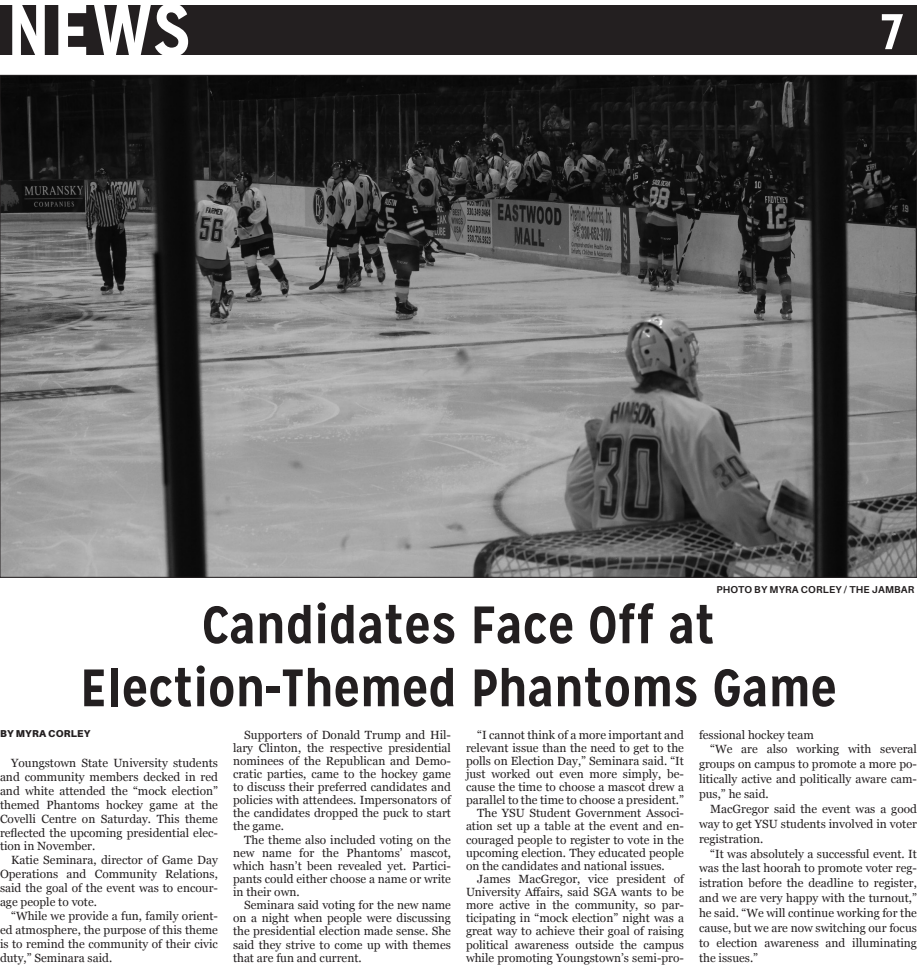
<style>
.page{position:relative;width:917px;height:979px;background:#fff}
.page>*{position:absolute;margin:0;border:0;box-sizing:border-box;transform-origin:0 0}
.Small_Headline{font:700 75px "Mission Gothic";color:#fff}
.t1{font:700 52.5px "Mission Gothic";color:#231f20}
.Small_Headline-2{font:700 50px "Mission Gothic";color:#fff}
.t2{font:11.88px/13.1px "Georgia";color:#231f20;text-align:justify}
.Large_Author___Photo{font:700 10px "Aileron";letter-spacing:.02em;color:#231f20}
.Large_Author___Photo-2{font:900 10px "Aileron";letter-spacing:.02em;color:#231f20}
</style>
<div class="page">
<div style="left:0;top:5px;width:917px;height:50px;background:#231f20"></div>
<img style="left:2px;top:77px;width:913px;height:499px">
<p class="Small_Headline" style="left:6px;top:-17px;width:186px">NEWS</p>
<p class="Small_Headline-2" style="left:881px;top:0;width:23px">7</p>
<p class="Large_Author___Photo" style="left:716px;top:584px;width:199px">PHOTO BY MYRA CORLEY / THE JAMBAR</p>
<p class="t1" style="left:202px;top:592px;width:515px">Candidates Face Off at</p>
<p class="t1" style="left:80px;top:655px;width:758px">Election-Themed Phantoms Game</p>
<p class="Large_Author___Photo-2" style="left:0;top:728px;width:92px">BY MYRA CORLEY</p>
<p class="t2" style="left:0;top:756px;width:219px;line-height:13.9px;text-indent:11px">Youngstown State University students and community members decked in red and white attended the “mock election” themed Phantoms hockey game at the Covelli Centre on Saturday. This theme reflected the upcoming presidential elec&shy;tion in November.</p>
<p class="t2" style="left:0;top:853px;width:219px;line-height:13.9px;text-indent:11px">Katie Seminara, director of Game Day Operations and Community Relations, said the goal of the event was to encour&shy;age people to vote.</p>
<p class="t2" style="left:0;top:909px;width:219px;line-height:13.9px;text-indent:11px">“While we provide a fun, family orient&shy;ed atmosphere, the purpose of this theme is to remind the community of their civic duty,” Seminara said.</p>
<p class="t2" style="left:233px;top:728px;width:219px;text-indent:11px">Supporters of Donald Trump and Hil&shy;lary Clinton, the respective presidential nominees of the Republican and Demo&shy;cratic parties, came to the hockey game to discuss their preferred candidates and policies with attendees. Impersonators of the candidates dropped the puck to start the game.</p>
<p class="t2" style="left:233px;top:833px;width:219px;text-indent:11px">The theme also included voting on the new name for the Phantoms’ mascot, which hasn’t been revealed yet. Partici&shy;pants could either choose a name or write in their own.</p>
<p class="t2" style="left:233px;top:899px;width:219px;text-indent:11px">Seminara said voting for the new name on a night when people were discussing the presidential election made sense. She said they strive to come up with themes that are fun and current.</p>
<p class="t2" style="left:466px;top:728px;width:219px;text-indent:11px">“I cannot think of a more important and relevant issue than the need to get to the polls on Election Day,” Seminara said. “It just worked out even more simply, be&shy;cause the time to choose a mascot drew a parallel to the time to choose a president.”</p>
<p class="t2" style="left:466px;top:807px;width:219px;text-indent:11px">The YSU Student Government Associ&shy;ation set up a table at the event and en&shy;couraged people to register to vote in the upcoming election. They educated people on the candidates and national issues.</p>
<p class="t2" style="left:466px;top:872px;width:219px;text-indent:11px">James MacGregor, vice president of University Affairs, said SGA wants to be more active in the community, so par&shy;ticipating in “mock election” night was a great way to achieve their goal of raising political awareness outside the campus while promoting Youngstown’s semi-pro-</p>
<p class="t2" style="left:699px;top:728px;width:116px">fessional hockey team</p>
<p class="t2" style="left:699px;top:742px;width:219px;line-height:14.9px;text-indent:11px">“We are also working with several groups on campus to promote a more po&shy;litically active and politically aware cam&shy;pus,” he said.</p>
<p class="t2" style="left:699px;top:801px;width:219px;line-height:14.9px;text-indent:11px">MacGregor said the event was a good way to get YSU students involved in voter registration.</p>
<p class="t2" style="left:699px;top:846px;width:219px;line-height:14.9px;text-indent:11px">“It was absolutely a successful event. It was the last hoorah to promote voter reg&shy;istration before the deadline to register, and we are very happy with the turnout,” he said. “We will continue working for the cause, but we are now switching our focus to election awareness and illuminating the issues.”</p>
</div>
